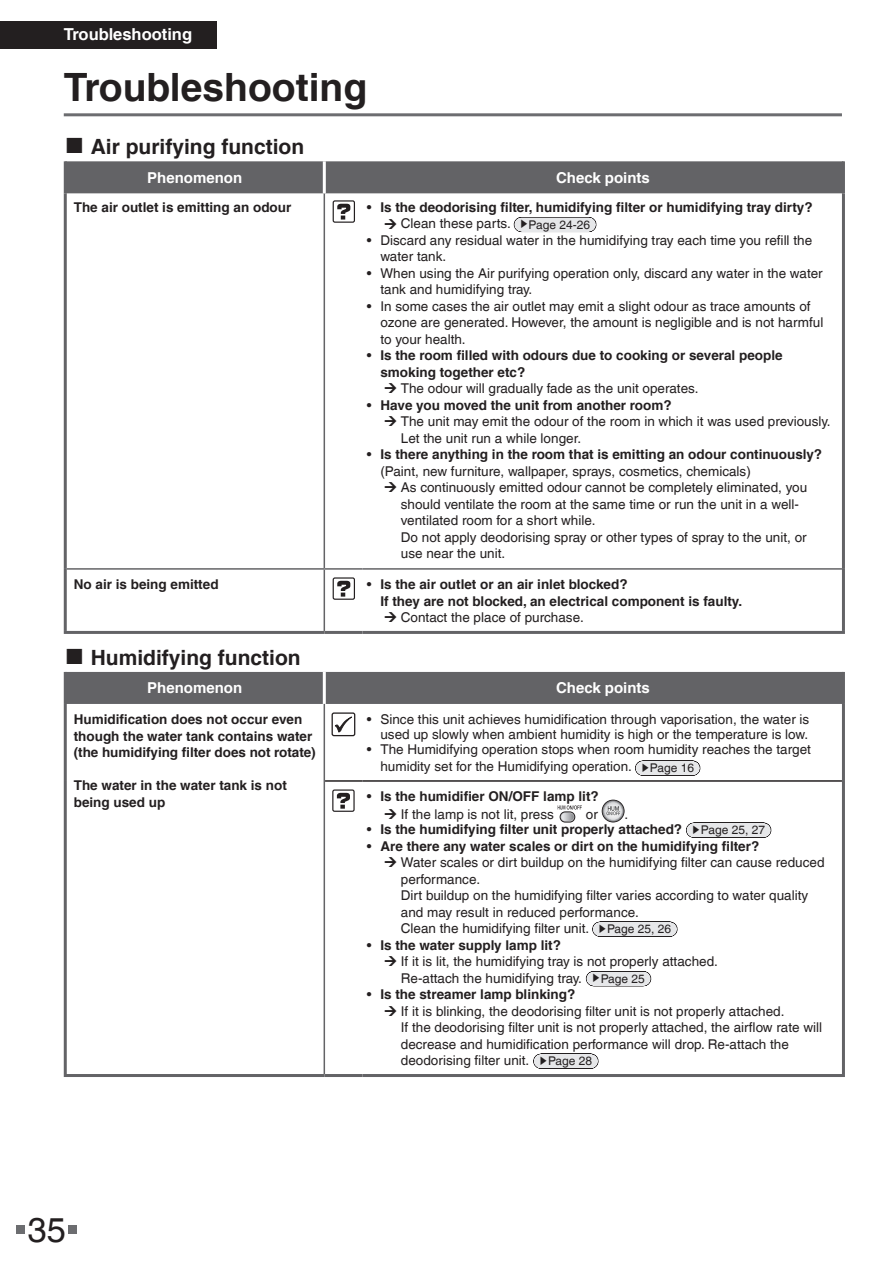
<style>
.page{position:relative;width:893px;height:1263px;background:#fff}
.page>*{position:absolute;margin:0;border:0;box-sizing:border-box;transform-origin:0 0}
.t1{font:700 39px "Helvetica LT Com";color:#231f20}
.t2{font:34.5px "Helvetica LT Com";color:#231f20}
.t3{font:700 21px "Helvetica LT Com";color:#231f20}
.t4{font:700 16.5px "Helvetica LT Com";color:#fff}
.t5{font:700 15px "Helvetica LT Com";color:#fff}
.t6{font:13.5px/16.5px "Helvetica LT Com";color:#231f20}
.t7{font:700 13.5px/16.5px "Helvetica LT Com";color:#231f20}
.s1{font-weight:400}
.s2{font-family:"Times New Roman";font-weight:400;font-size:12px}
.s3{font-weight:400;font-size:12px}
.s4{font-weight:700}
.s5{font-family:"Times New Roman";font-size:12px}
.s6{font-size:12px}
</style>
<div class="page">
<div style="left:16px;top:1225px;width:9px;height:9px;background:#6c6d70"></div>
<div style="left:68px;top:1225px;width:9px;height:9px;background:#6c6d70"></div>
<hr style="left:64px;top:113px;width:778px;height:3px;background:#6c6d70">
<div style="left:67px;top:161px;width:775px;height:32px;background:#636366"></div>
<hr style="left:64px;top:161px;width:3px;height:32px;background:#636366">
<hr style="left:842px;top:161px;width:3px;height:32px;background:#636366">
<hr style="left:64px;top:193px;width:3px;height:376px;background:#636366">
<hr style="left:842px;top:193px;width:3px;height:376px;background:#636366">
<hr style="left:64px;top:569px;width:3px;height:62px;background:#636366">
<hr style="left:842px;top:569px;width:3px;height:62px;background:#636366">
<hr style="left:324px;top:193px;width:1px;height:375px;background:#636366">
<hr style="left:324px;top:570px;width:1px;height:61px;background:#636366">
<hr style="left:323px;top:161px;width:3px;height:32px;background:#fff">
<hr style="left:67px;top:568px;width:257px;height:2px;background:#636366">
<hr style="left:324px;top:568px;width:39px;height:2px;background:#636366">
<hr style="left:363px;top:568px;width:479px;height:2px;background:#636366">
<hr style="left:64px;top:631px;width:260px;height:3px;background:#636366">
<hr style="left:324px;top:631px;width:39px;height:3px;background:#636366">
<hr style="left:363px;top:631px;width:482px;height:3px;background:#636366">
<div style="left:333px;top:200px;width:22px;height:23px;border:1px solid #231f20;border-radius:2px"></div>
<svg style="left:337px;top:203px;width:14px;height:17px"></svg>
<svg style="left:521px;top:217px;width:68px;height:15px"></svg>
<div style="left:333px;top:577px;width:22px;height:23px;border:1px solid #231f20;border-radius:2px"></div>
<svg style="left:337px;top:580px;width:14px;height:17px"></svg>
<div style="left:67px;top:672px;width:775px;height:32px;background:#636366"></div>
<hr style="left:64px;top:672px;width:3px;height:32px;background:#636366">
<hr style="left:842px;top:672px;width:3px;height:32px;background:#636366">
<hr style="left:842px;top:704px;width:3px;height:77px;background:#636366">
<hr style="left:842px;top:781px;width:3px;height:293px;background:#636366">
<hr style="left:323px;top:672px;width:3px;height:32px;background:#fff">
<hr style="left:64px;top:704px;width:3px;height:77px;background:#636366">
<hr style="left:64px;top:781px;width:3px;height:293px;background:#636366">
<hr style="left:324px;top:704px;width:1px;height:77px;background:#636366">
<hr style="left:324px;top:781px;width:1px;height:293px;background:#636366">
<hr style="left:325px;top:780px;width:38px;height:2px;background:#231f20">
<hr style="left:363px;top:780px;width:479px;height:2px;background:#231f20">
<hr style="left:64px;top:1074px;width:260px;height:3px;background:#636366">
<hr style="left:324px;top:1074px;width:39px;height:3px;background:#636366">
<hr style="left:363px;top:1074px;width:482px;height:3px;background:#636366">
<div style="left:332px;top:712px;width:23px;height:24px;border:1px solid #231f20;border-radius:2px"></div>
<svg style="left:333px;top:716px;width:19px;height:18px"></svg>
<svg style="left:642px;top:761px;width:51px;height:15px"></svg>
<div style="left:332px;top:789px;width:23px;height:23px;border:1px solid #231f20;border-radius:2px"></div>
<svg style="left:336px;top:792px;width:14px;height:17px"></svg>
<div style="left:560px;top:812px;width:15px;height:10px;border:1px solid #231f20;border-radius:5px"></div>
<svg style="left:558px;top:805px;width:24px;height:16px"></svg>
<svg style="left:602px;top:800px;width:23px;height:22px"></svg>
<svg style="left:693px;top:823px;width:71px;height:15px"></svg>
<svg style="left:600px;top:922px;width:70px;height:15px"></svg>
<svg style="left:593px;top:971px;width:51px;height:15px"></svg>
<svg style="left:541px;top:1054px;width:50px;height:15px"></svg>
<div style="left:0;top:21px;width:217px;height:28px;background:#231f20"></div>
<p class="t4" style="left:64px;top:24px;width:130px">Troubleshooting</p>
<h1 class="t1" style="left:64px;top:63px;width:305px">Troubleshooting</h1>
<h3 class="t3" style="left:91px;top:134px;width:215px">Air purifying function</h3>
<p class="t5" style="left:147px;top:168px;width:97px">Phenomenon</p>
<p class="t5" style="left:556px;top:168px;width:95px">Check points</p>
<p class="t7" style="left:74px;top:199px;width:219px">The air outlet is emitting an odour</p>
<p class="t7" style="left:401px;top:199px;width:413px;text-indent:-34px"><span class="s1">•</span> Is the deodorising filter, humidifying filter or humidifying tray dirty?<br><span class="s1">Clean these parts.</span> <span class="s2">►</span><span class="s3">Page 24-26</span></p>
<p class="t6" style="left:380px;top:232px;width:433px;text-indent:-14px">• Discard any residual water in the humidifying tray each time you refill the water tank.</p>
<p class="t6" style="left:380px;top:265px;width:444px;text-indent:-14px">• When using the Air purifying operation only, discard any water in the water tank and humidifying tray.</p>
<p class="t6" style="left:380px;top:298px;width:444px;text-indent:-14px">• In some cases the air outlet may emit a slight odour as trace amounts of ozone are generated. However, the amount is negligible and is not harmful to your health.</p>
<p class="t7" style="left:380px;top:347px;width:404px;text-indent:-14px"><span class="s1">•</span> Is the room filled with odours due to cooking or several people smoking together etc?</p>
<p class="t6" style="left:401px;top:380px;width:299px">The odour will gradually fade as the unit operates.</p>
<p class="t6" style="left:401px;top:397px;width:431px;text-indent:-34px">• <span class="s4">Have you moved the unit from another room?<br></span>The unit may emit the odour of the room in which it was used previously.<br>Let the unit run a while longer.</p>
<p class="t6" style="left:380px;top:446px;width:443px;text-indent:-14px">• <span class="s4">Is there anything in the room that is emitting an odour continuously? </span>(Paint, new furniture, wallpaper, sprays, cosmetics, chemicals)</p>
<p class="t6" style="left:401px;top:479px;width:408px">As continuously emitted odour cannot be completely eliminated, you should ventilate the room at the same time or run the unit in a well&shy;ventilated room for a short while.<br>Do not apply deodorising spray or other types of spray to the unit, or use near the unit.</p>
<p class="t7" style="left:74px;top:576px;width:146px">No air is being emitted</p>
<p class="t7" style="left:380px;top:576px;width:363px;text-indent:-14px"><span class="s1">•</span> Is the air outlet or an air inlet blocked?<br>If they are not blocked, an electrical component is faulty.</p>
<p class="t6" style="left:401px;top:609px;width:184px">Contact the place of purchase.</p>
<h3 class="t3" style="left:91px;top:644px;width:212px">Humidifying function</h3>
<p class="t5" style="left:147px;top:679px;width:97px">Phenomenon</p>
<p class="t5" style="left:556px;top:679px;width:95px">Check points</p>
<p class="t7" style="left:74px;top:711px;width:243px">Humidification does not occur even though the water tank contains water (the humidifying filter does not rotate)</p>
<p class="t7" style="left:74px;top:777px;width:215px">The water in the water tank is not being used up</p>
<p class="t6" style="left:367px;top:712px;width:444px;line-height:15px;text-align:right">• Since this unit achieves humidification through vaporisation, the water is used up slowly when ambient humidity is high or the temperature is low.</p>
<p class="t6" style="left:380px;top:741px;width:432px;text-indent:-14px">• The Humidifying operation stops when room humidity reaches the target humidity set for the Humidifying operation. <sub>►</sub><sub>Page</sub> <sub>16</sub></p>
<p class="t7" style="left:401px;top:787px;width:199px;line-height:18px;text-indent:-34px"><span class="s1">•</span> Is the humidifier ON/OFF lamp lit?<br><span class="s1">If the lamp is not lit, press</span></p>
<p class="t6" style="left:586px;top:806px;width:14px">or</p>
<p class="t6" style="left:625px;top:806px;width:5px">.</p>
<p class="t7" style="left:367px;top:821px;width:400px"><span class="s1">•</span> Is the humidifying filter unit properly attached? <span class="s2">►</span><span class="s3">Page 25, 27</span></p>
<p class="t6" style="left:401px;top:837px;width:425px;text-indent:-34px">• <span class="s4">Are there any water scales or dirt on the humidifying filter?<br></span>Water scales or dirt buildup on the humidifying filter can cause reduced performance.<br>Dirt buildup on the humidifying filter varies according to water quality and may result in reduced performance.<br>Clean the humidifying filter unit. <span class="s5">►</span><span class="s6">Page 25, 26</span></p>
<p class="t6" style="left:401px;top:936px;width:319px;text-indent:-34px">• <span class="s4">Is the water supply lamp lit?<br></span>If it is lit, the humidifying tray is not properly attached.<br>Re-attach the humidifying tray. <span class="s5">►</span><span class="s6">Page 25</span></p>
<p class="t6" style="left:401px;top:986px;width:423px;text-indent:-34px">• <span class="s4">Is the streamer lamp blinking?<br></span>If it is blinking, the deodorising filter unit is not properly attached.<br>If the deodorising filter unit is not properly attached, the airflow rate will decrease and humidification performance will drop. Re-attach the deodorising filter unit. <span class="s5">►</span><span class="s6">Page 28</span></p>
<h2 class="t2" style="left:28px;top:1209px;width:40px">35</h2>
</div>
